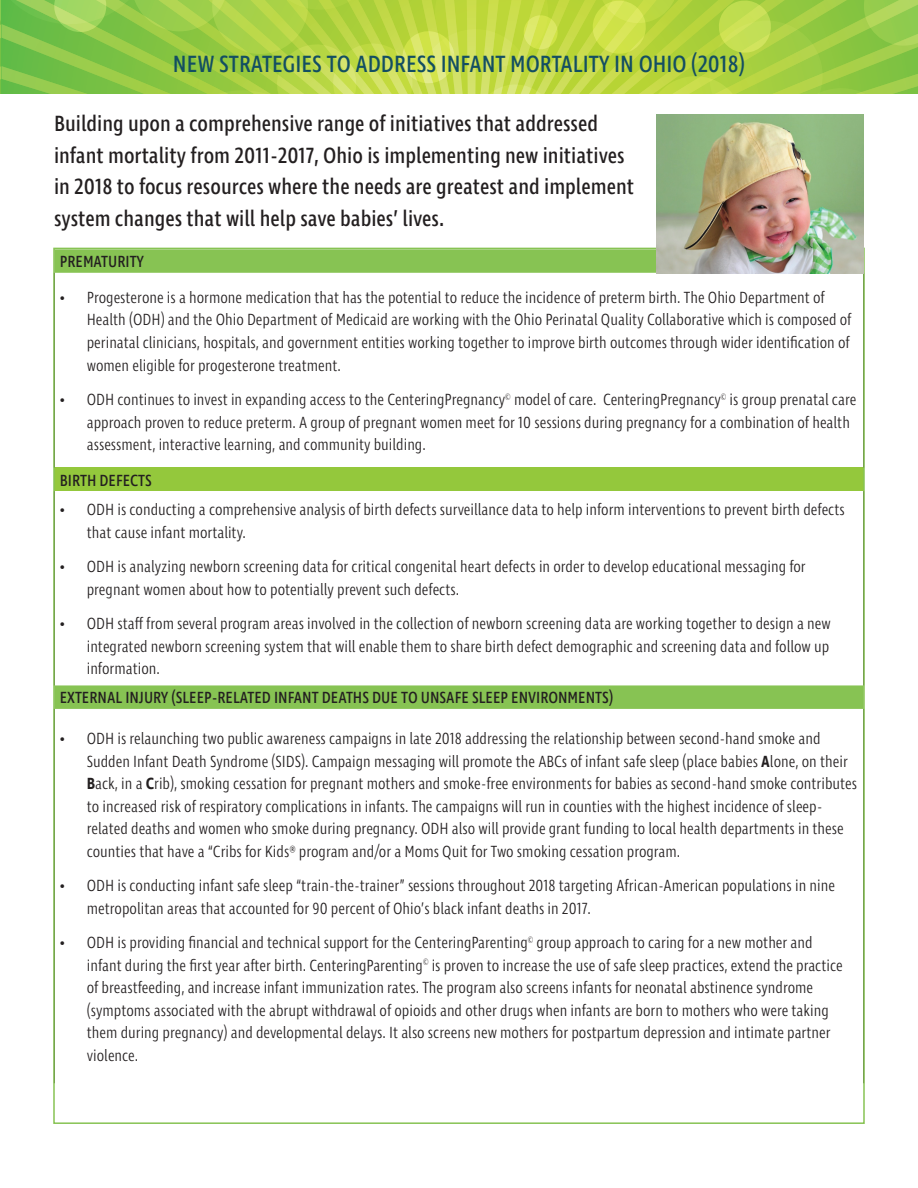
<style>
.page{position:relative;width:918px;height:1188px;background:#fff}
.page>*{position:absolute;margin:0;border:0;box-sizing:border-box;transform-origin:0 0}
.t1{font:24px "Ingra Cd";color:#134e62}
.t2{font:22.5px/31.5px "Ingra Cd";color:#231f20}
.t3{font:300 16.5px/22.5px "Ingra Cd";color:#231f20}
.t4{font:16.5px "Ingra Cd";color:#231f20}
.s1{font-weight:600}
</style>
<div class="page">
<svg style="left:558px;top:0;width:35px;height:94px;background:#bfd740"></svg>
<svg style="left:593px;top:0;width:325px;height:94px;background:#acd244"></svg>
<svg style="left:0;top:0;width:558px;height:94px;background:#a9d24a"></svg>
<svg style="left:56px;top:251px;width:806px;height:458px"></svg>
<div style="left:54px;top:468px;width:810px;height:23px;background:#94c83c"></div>
<img style="left:656px;top:114px;width:208px;height:160px">
<h1 class="t1" style="left:173px;top:49px;width:574px">NEW STRATEGIES TO ADDRESS INFANT MORTALITY IN OHIO (2018)</h1>
<p class="t2" style="left:54px;top:109px;width:582px">Building upon a comprehensive range of initiatives that addressed infant mortality from 2011-2017, Ohio is implementing new initiatives in 2018 to focus resources where the needs are greatest and implement system changes that will help save babies’ lives.</p>
<p class="t4" style="left:60px;top:252px;width:86px">PREMATURITY</p>
<p class="t3" style="left:87px;top:287px;width:766px;text-indent:-27px">• Progesterone is a hormone medication that has the potential to reduce the incidence of preterm birth. The Ohio Department of Health (ODH) and the Ohio Department of Medicaid are working with the Ohio Perinatal Quality Collaborative which is composed of perinatal clinicians, hospitals, and government entities working together to improve birth outcomes through wider identification of women eligible for progesterone treatment.</p>
<p class="t3" style="left:87px;top:389px;width:771px;text-indent:-27px">• ODH continues to invest in expanding access to the CenteringPregnancy<sup>©</sup> model of care. CenteringPregnancy<sup>©</sup> is group prenatal care approach proven to reduce preterm. A group of pregnant women meet for 10 sessions during pregnancy for a combination of health assessment, interactive learning, and community building.</p>
<p class="t4" style="left:60px;top:470px;width:93px">BIRTH DEFECTS</p>
<p class="t3" style="left:87px;top:499px;width:760px;text-indent:-27px">• ODH is conducting a comprehensive analysis of birth defects surveillance data to help inform interventions to prevent birth defects that cause infant mortality.</p>
<p class="t3" style="left:87px;top:556px;width:721px;text-indent:-27px">• ODH is analyzing newborn screening data for critical congenital heart defects in order to develop educational messaging for pregnant women about how to potentially prevent such defects.</p>
<p class="t3" style="left:87px;top:613px;width:745px;text-align:justify;text-indent:-27px">• ODH staff from several program areas involved in the collection of newborn screening data are working together to design a new integrated newborn screening system that will enable them to share birth defect demographic and screening data and follow up information.</p>
<p class="t4" style="left:60px;top:688px;width:555px">EXTERNAL INJURY (SLEEP-RELATED INFANT DEATHS DUE TO UNSAFE SLEEP ENVIRONMENTS)</p>
<p class="t3" style="left:87px;top:728px;width:772px;text-indent:-27px">• ODH is relaunching two public awareness campaigns in late 2018 addressing the relationship between second-hand smoke and Sudden Infant Death Syndrome (SIDS). Campaign messaging will promote the ABCs of infant safe sleep (place babies <span class="s1">A</span>lone, on their <span class="s1">B</span>ack, in a <span class="s1">C</span>rib), smoking cessation for pregnant mothers and smoke-free environments for babies as second-hand smoke contributes to increased risk of respiratory complications in infants. The campaigns will run in counties with the highest incidence of sleep&shy;related deaths and women who smoke during pregnancy. ODH also will provide grant funding to local health departments in these counties that have a “Cribs for Kids® program and/or a Moms Quit for Two smoking cessation program.</p>
<p class="t3" style="left:87px;top:875px;width:750px;text-indent:-27px">• ODH is conducting infant safe sleep “train-the-trainer” sessions throughout 2018 targeting African-American populations in nine metropolitan areas that accounted for 90 percent of Ohio’s black infant deaths in 2017.</p>
<p class="t3" style="left:87px;top:932px;width:757px;text-indent:-27px">• ODH is providing financial and technical support for the CenteringParenting<sup>©</sup> group approach to caring for a new mother and infant during the first year after birth. CenteringParenting<sup>©</sup> is proven to increase the use of safe sleep practices, extend the practice of breastfeeding, and increase infant immunization rates. The program also screens infants for neonatal abstinence syndrome (symptoms associated with the abrupt withdrawal of opioids and other drugs when infants are born to mothers who were taking them during pregnancy) and developmental delays. It also screens new mothers for postpartum depression and intimate partner violence.</p>
</div>
